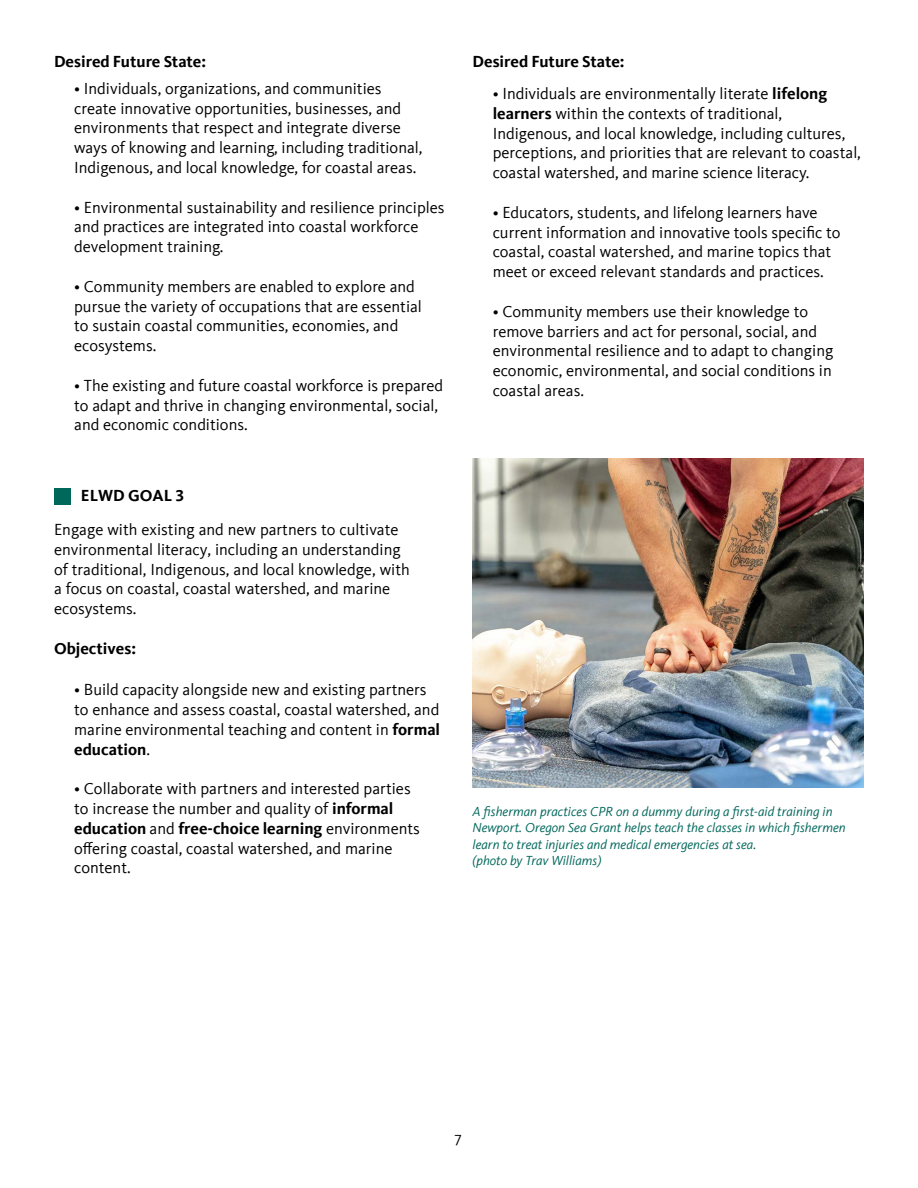
<style>
.page{position:relative;width:918px;height:1188px;background:#fff}
.page>*{position:absolute;margin:0;border:0;box-sizing:border-box;transform-origin:0 0}
.Body{font:16.5px/19.8px "Kievit Offc";color:#000}
.Body-2{font:700 16.5px "Kievit Offc";color:#000}
.t1{font:15px "Kievit Offc";color:#000}
.Captions{font:italic 13.5px/16.2px "Kievit Offc";color:#00675b}
.s1{font-weight:700}
.s2{font-weight:400}
</style>
<div class="page">
<div style="left:54px;top:488px;width:17px;height:17px;background:#00675b"></div>
<img style="left:472px;top:459px;width:392px;height:329px">
<p class="Body-2" style="left:54px;top:51px;width:154px">Desired Future State:</p>
<p class="Body" style="left:74px;top:79px;width:350px">• Individuals, organizations, and communities create innovative opportunities, businesses, and environments that respect and integrate diverse ways of knowing and learning, including traditional, Indigenous, and local knowledge, for coastal areas.</p>
<p class="Body" style="left:74px;top:197px;width:372px">• Environmental sustainability and resilience principles and practices are integrated into coastal workforce development training.</p>
<p class="Body" style="left:74px;top:277px;width:349px">• Community members are enabled to explore and pursue the variety of occupations that are essential to sustain coastal communities, economies, and ecosystems.</p>
<p class="Body" style="left:74px;top:376px;width:370px">• The existing and future coastal workforce is prepared to adapt and thrive in changing environmental, social, and economic conditions.</p>
<p class="Body" style="left:54px;top:478px;width:346px;line-height:34.2px;text-indent:27px"><span class="s1">ELWD GOAL 3<br></span>Engage with existing and new partners to cultivate</p>
<p class="Body" style="left:54px;top:540px;width:357px">environmental literacy, including an understanding of traditional, Indigenous, and local knowledge, with a focus on coastal, coastal watershed, and marine ecosystems.</p>
<p class="Body-2" style="left:54px;top:639px;width:84px">Objectives:</p>
<p class="Body" style="left:74px;top:680px;width:367px">• Build capacity alongside new and existing partners to enhance and assess coastal, coastal watershed, and marine environmental teaching and content in <span class="s1">formal</span></p>
<p class="Body-2" style="left:74px;top:739px;width:77px">education<span class="s2">.</span></p>
<p class="Body" style="left:74px;top:779px;width:347px">• Collaborate with partners and interested parties to increase the number and quality of <span class="s1">informal education</span> and <span class="s1">free-choice learning</span> environments offering coastal, coastal watershed, and marine content.</p>
<p class="Body-2" style="left:472px;top:51px;width:154px">Desired Future State:</p>
<p class="Body" style="left:493px;top:84px;width:370px">• Individuals are environmentally literate <span class="s1">lifelong learners</span> within the contexts of traditional, Indigenous, and local knowledge, including cultures, perceptions, and priorities that are relevant to coastal, coastal watershed, and marine science literacy.</p>
<p class="Body" style="left:493px;top:203px;width:349px">• Educators, students, and lifelong learners have current information and innovative tools specific to coastal, coastal watershed, and marine topics that meet or exceed relevant standards and practices.</p>
<p class="Body" style="left:493px;top:302px;width:342px">• Community members use their knowledge to remove barriers and act for personal, social, and environmental resilience and to adapt to changing economic, environmental, and social conditions in coastal areas.</p>
<p class="Captions" style="left:472px;top:804px;width:375px">A fisherman practices CPR on a dummy during a first-aid training in Newport. Oregon Sea Grant helps teach the classes in which fishermen learn to treat injuries and medical emergencies at sea.<br>(photo by Trav Williams)</p>
<p class="t1" style="left:454px;top:1132px;width:10px">7</p>
</div>
